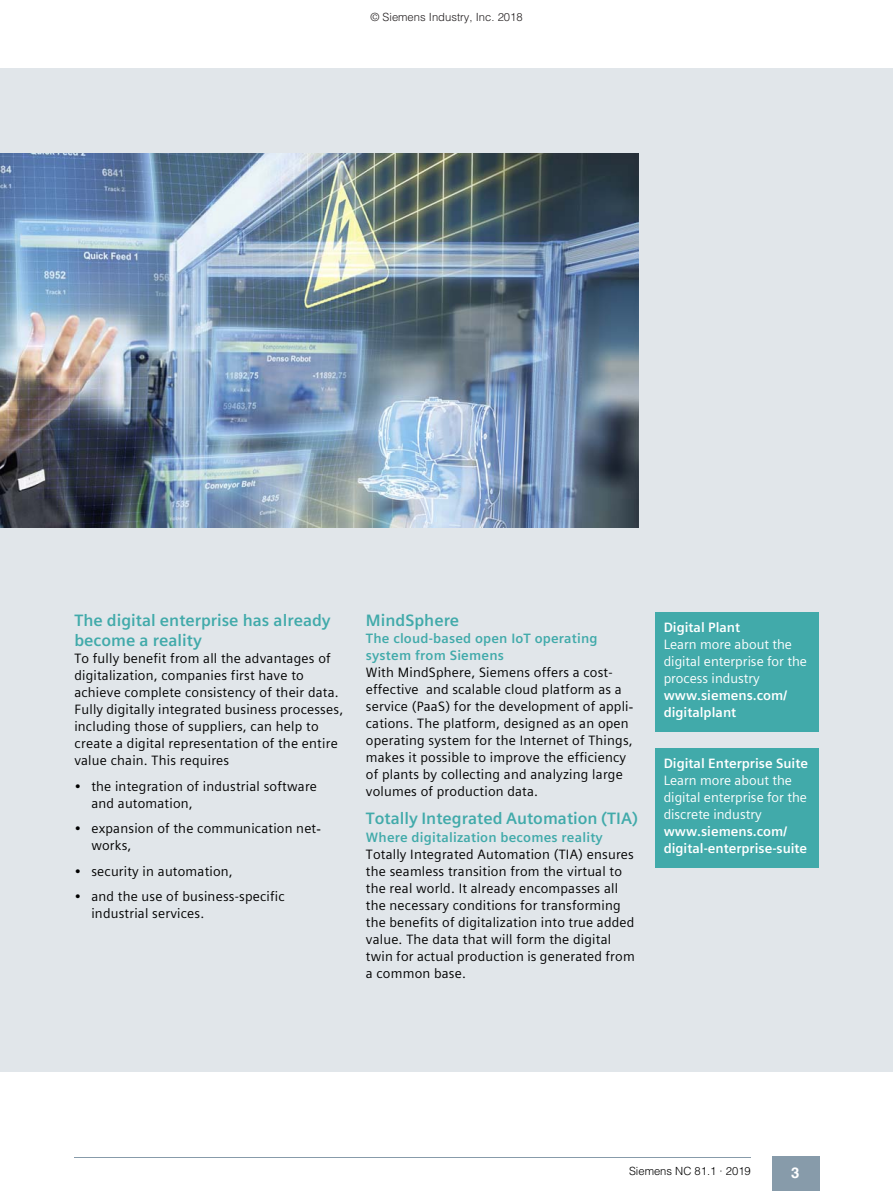
<style>
.page{position:relative;width:893px;height:1191px;background:#fff}
.page>*{position:absolute;margin:0;border:0;box-sizing:border-box;transform-origin:0 0}
.t1{font:700 16.5px/19.6px "Siemens Sans Global";color:#41aaaa}
.t2{font:700 15px "Helvetica";color:#fff}
.t3{font:13.5px/17px "Siemens Sans Global";letter-spacing:.015em;color:#000}
.t4{font:13.5px/17px "Siemens Sans Global";color:#fff}
.t5{font:700 13.5px/17px "Siemens Sans Global";color:#fff}
.t6{font:700 13.5px/17px "Siemens Sans Global";letter-spacing:.015em;color:#41aaaa}
.t7{font:300 11.25px "Helvetica";color:#231f20}
.t8{font:300 11.25px "Helvetica";letter-spacing:-.005em;color:#000}
</style>
<div class="page">
<div style="left:0;top:68px;width:892px;height:1004px;background:#e1e6ea"></div>
<div style="left:655px;top:749px;width:164px;height:119px;background:#41aaaa"></div>
<div style="left:655px;top:613px;width:164px;height:119px;background:#41aaaa"></div>
<div style="left:772px;top:1157px;width:47px;height:34px;background:#879baa"></div>
<img style="left:0;top:154px;width:638px;height:374px">
<hr style="left:74px;top:1157px;width:677px;height:1px;background:#879baa">
<p class="t7" style="left:370px;top:13px;width:154px">© Siemens Industry, Inc. 2018</p>
<p class="t1" style="left:74px;top:610px;width:258px">The digital enterprise has already become a reality</p>
<p class="t3" style="left:74px;top:650px;width:270px">To fully benefit from all the advantages of digitalization, companies first have to achieve complete consistency of their data.<br>Fully digitally integrated business processes, including those of suppliers, can help to create a digital representation of the entire value chain. This requires</p>
<p class="t3" style="left:91px;top:777px;width:227px;text-indent:-17px">• the integration of industrial software and automation,</p>
<p class="t3" style="left:91px;top:820px;width:231px;text-indent:-17px">• expansion of the communication net&shy;works,</p>
<p class="t3" style="left:74px;top:862px;width:160px">• security in automation,</p>
<p class="t3" style="left:91px;top:888px;width:195px;text-indent:-17px">• and the use of business-specific industrial services.</p>
<p class="t1" style="left:366px;top:610px;width:95px">MindSphere</p>
<p class="t6" style="left:366px;top:630px;width:233px">The cloud-based open IoT operating system from Siemens</p>
<p class="t3" style="left:366px;top:664px;width:269px">With MindSphere, Siemens offers a cost&shy;effective and scalable cloud platform as a service (PaaS) for the development of appli&shy;cations. The platform, designed as an open operating system for the Internet of Things, makes it possible to improve the efficiency of plants by collecting and analyzing large volumes of production data.</p>
<p class="t1" style="left:366px;top:808px;width:273px">Totally Integrated Automation (TIA)</p>
<p class="t6" style="left:366px;top:828px;width:238px">Where digitalization becomes reality</p>
<p class="t3" style="left:366px;top:845px;width:270px">Totally Integrated Automation (TIA) ensures the seamless transition from the virtual to the real world. It already encompasses all the necessary conditions for transforming the benefits of digitalization into true added value. The data that will form the digital twin for actual production is generated from a common base.</p>
<p class="t5" style="left:663px;top:619px;width:78px">Digital Plant</p>
<p class="t4" style="left:663px;top:636px;width:145px">Learn more about the digital enterprise for the process industry</p>
<p class="t5" style="left:663px;top:687px;width:125px">www.siemens.com/ digitalplant</p>
<p class="t5" style="left:663px;top:755px;width:146px">Digital Enterprise Suite</p>
<p class="t4" style="left:663px;top:772px;width:145px">Learn more about the digital enterprise for the discrete industry</p>
<p class="t5" style="left:663px;top:823px;width:145px">www.siemens.com/ digital-enterprise-suite</p>
<p class="t8" style="left:629px;top:1167px;width:123px">Siemens NC 81.1 · 2019</p>
<p class="t2" style="left:791px;top:1167px;width:10px">3</p>
</div>
